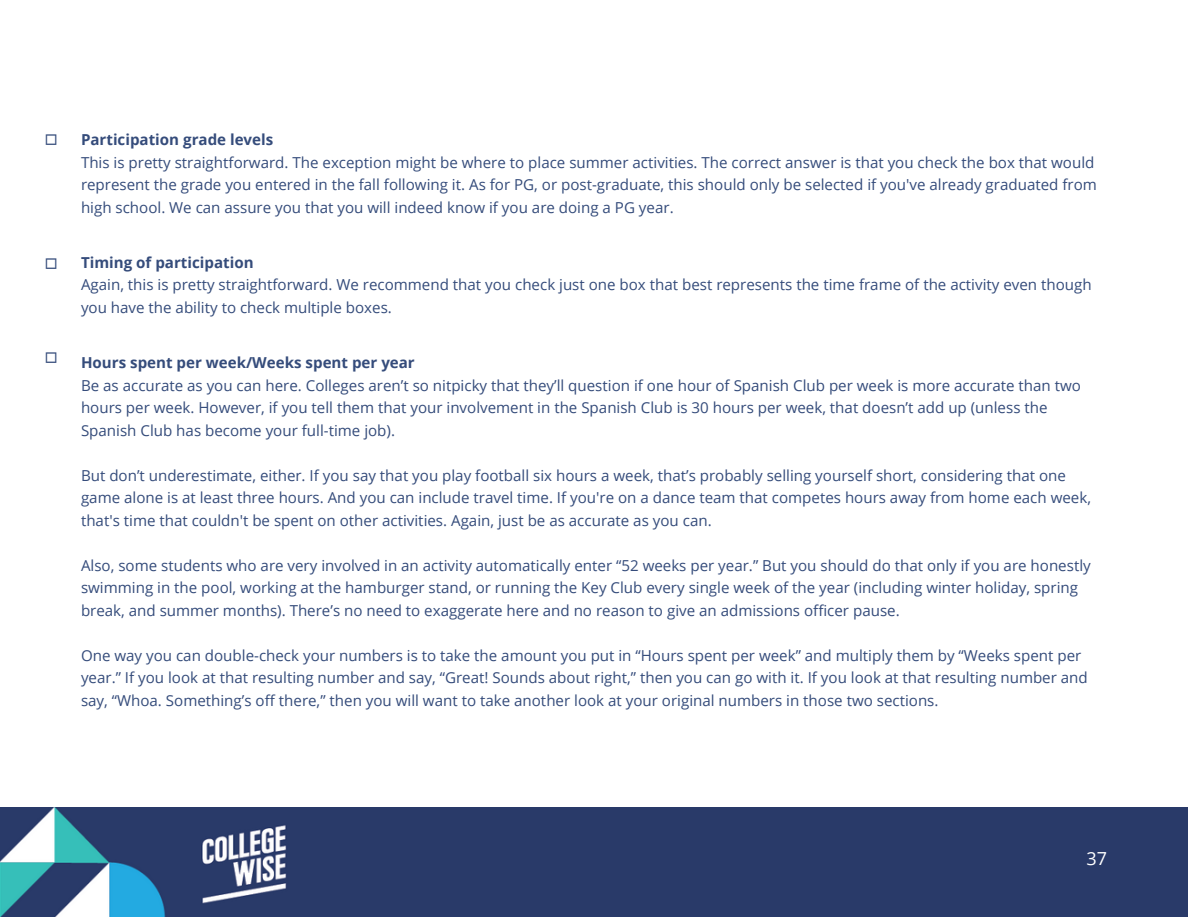
<style>
.page{position:relative;width:1188px;height:918px;background:#fff}
.page>*{position:absolute;margin:0;border:0;box-sizing:border-box;transform-origin:0 0}
.t1{font:27px "Montserrat";color:#354c7b}
.t2{font:18px "Open Sans";color:#fff}
.t3{font:15.15px/22.5px "Open Sans";color:#354c7b}
.t4{font:700 15.15px "Open Sans";color:#354c7b}
</style>
<div class="page">
<img style="left:0;top:808px;width:1188px;height:109px">
<p class="t1" style="left:43px;top:121px;width:18px">□</p>
<p class="t1" style="left:43px;top:245px;width:18px">□</p>
<p class="t1" style="left:43px;top:339px;width:18px">□</p>
<p class="t4" style="left:81px;top:129px;width:194px">Participation grade levels</p>
<p class="t3" style="left:81px;top:151px;width:1017px">This is pretty straightforward. The exception might be where to place summer activities. The correct answer is that you check the box that would represent the grade you entered in the fall following it. As for PG, or post-graduate, this should only be selected if you've already graduated from high school. We can assure you that you will indeed know if you are doing a PG year.</p>
<p class="t4" style="left:81px;top:252px;width:174px">Timing of participation</p>
<p class="t3" style="left:81px;top:273px;width:1012px">Again, this is pretty straightforward. We recommend that you check just one box that best represents the time frame of the activity even though you have the ability to check multiple boxes.</p>
<p class="t4" style="left:81px;top:352px;width:335px">Hours spent per week/Weeks spent per year</p>
<p class="t3" style="left:81px;top:373px;width:1002px">Be as accurate as you can here. Colleges aren’t so nitpicky that they’ll question if one hour of Spanish Club per week is more accurate than two hours per week. However, if you tell them that your involvement in the Spanish Club is 30 hours per week, that doesn’t add up (unless the<br>Spanish Club has become your full-time job).</p>
<p class="t3" style="left:81px;top:463px;width:1012px">But don’t underestimate, either. If you say that you play football six hours a week, that’s probably selling yourself short, considering that one game alone is at least three hours. And you can include travel time. If you're on a dance team that competes hours away from home each week, that's time that couldn't be spent on other activities. Again, just be as accurate as you can.</p>
<p class="t3" style="left:81px;top:553px;width:1011px">Also, some students who are very involved in an activity automatically enter “52 weeks per year.” But you should do that only if you are honestly swimming in the pool, working at the hamburger stand, or running the Key Club every single week of the year (including winter holiday, spring break, and summer months). There’s no need to exaggerate here and no reason to give an admissions officer pause.</p>
<p class="t3" style="left:81px;top:643px;width:1008px">One way you can double-check your numbers is to take the amount you put in “Hours spent per week” and multiply them by “Weeks spent per year.” If you look at that resulting number and say, “Great! Sounds about right,” then you can go with it. If you look at that resulting number and say, “Whoa. Something’s off there,” then you will want to take another look at your original numbers in those two sections.</p>
<p class="t2" style="left:1086px;top:845px;width:22px">37</p>
</div>
